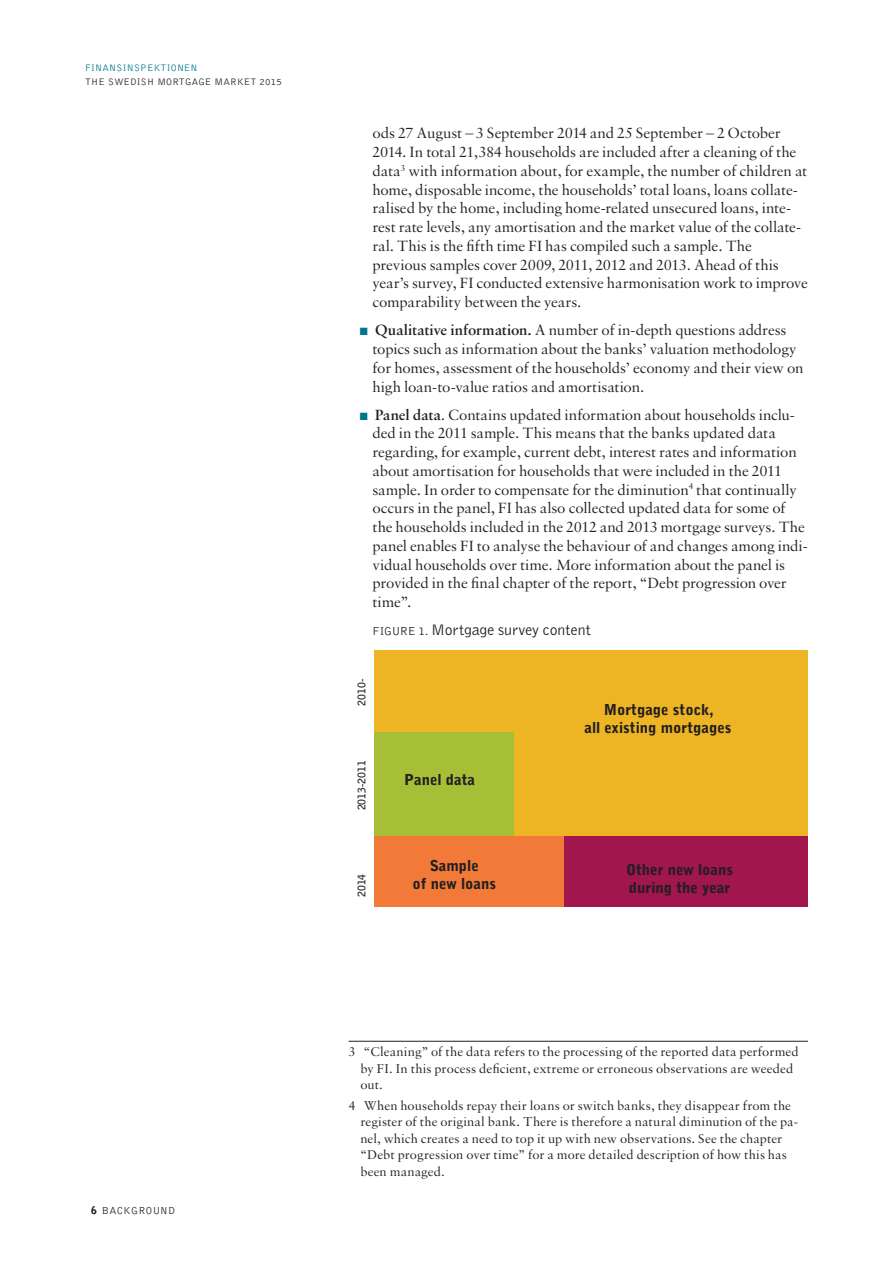
<style>
.page{position:relative;width:893px;height:1263px;background:#fff}
.page>*{position:absolute;margin:0;border:0;box-sizing:border-box;transform-origin:0 0}
.t1{font:15.75px/18.8px "Sabon MT Std";letter-spacing:-.01em;color:#231f20}
._30_Tabellrubrik{font:300 15.75px "Bell Gothic Std";letter-spacing:-.005em;color:#231f20}
.t2{font:900 15px/18px "Bell Gothic Std";color:#231f20;text-align:center}
._24_Fotnot{font:13.5px/16.5px "Sabon MT Std";letter-spacing:.005em;color:#231f20}
.t3{font:700 10.5px "Bell Gothic Std";color:#231f20}
.t4{font:300 10.5px "Bell Gothic Std";letter-spacing:.04em;color:#231f20}
.t5{font:900 10.5px "Bell Gothic Std";color:#231f20}
.t6{font:300 9.75px "Bell Gothic Std";letter-spacing:.025em;color:#231f20}
.t7{font:300 9.75px "Bell Gothic Std";letter-spacing:.025em;color:#00788b}
.s1{color:#00788b}
.s2{font-weight:600}
.s3{font-style:italic}
.s4{font-size:12px}
</style>
<div class="page">
<div style="left:374px;top:650px;width:434px;height:256px;background:#edb424"></div>
<div style="left:563px;top:836px;width:245px;height:71px;background:#a0164d"></div>
<div style="left:374px;top:836px;width:189px;height:71px;background:#f27a38"></div>
<div style="left:374px;top:732px;width:139px;height:104px;background:#a7bf36"></div>
<hr style="left:349px;top:1041px;width:459px;height:1px;background:#231f20">
<p class="t7" style="left:85px;top:63px;width:114px">FINANSINSPEKTIONEN</p>
<p class="t6" style="left:85px;top:76px;width:198px">THE SWEDISH MORTGAGE MARKET 2015</p>
<p class="t5" style="left:91px;top:1204px;width:7px">6</p>
<p class="t4" style="left:102px;top:1205px;width:75px">BACKGROUND</p>
<p class="t1" style="left:372px;top:124px;width:437px">ods 27 August – 3 September 2014 and 25 September – 2 October 2014. In total 21,384 households are included after a cleaning of the data<sup>3</sup> with information about, for example, the number of children at home, disposable income, the households’ total loans, loans collate&shy;ralised by the home, including home-related unsecured loans, inte&shy;rest rate levels, any amortisation and the market value of the collate&shy;ral. This is the fifth time FI has compiled such a sample. The previous samples cover 2009, 2011, 2012 and 2013. Ahead of this year’s survey, FI conducted extensive harmonisation work to improve comparability between the years.</p>
<p class="t1" style="left:372px;top:320px;width:433px;text-indent:-13px"><span class="s1">■</span> <span class="s2">Qualitative information.</span> A number of in-depth questions address topics such as information about the banks’ valuation methodology for homes, assessment of the households’ economy and their view on high loan-to-value ratios and amortisation.</p>
<p class="t1" style="left:372px;top:405px;width:437px;text-indent:-13px"><span class="s1">■</span> <span class="s2">Panel data</span><span class="s3">.</span> Contains updated information about households inclu&shy;ded in the 2011 sample. This means that the banks updated data regarding, for example, current debt, interest rates and information about amortisation for households that were included in the 2011 sample. In order to compensate for the diminution<sup>4</sup> that continually occurs in the panel, FI has also collected updated data for some of the households included in the 2012 and 2013 mortgage surveys. The panel enables FI to analyse the behaviour of and changes among indi&shy;vidual households over time. More information about the panel is provided in the final chapter of the report, “Debt progression over time”.</p>
<p class="_30_Tabellrubrik" style="left:372px;top:622px;width:220px"><span class="s4">FIGURE 1.</span> Mortgage survey content</p>
<p class="t3" style="left:355px;top:705px;width:28px;rotate:-90deg">2010-</p>
<p class="t3" style="left:355px;top:810px;width:52px;rotate:-90deg">2013-2011</p>
<p class="t3" style="left:355px;top:897px;width:25px;rotate:-90deg">2014</p>
<p class="t2" style="left:404px;top:770px;width:72px">Panel data</p>
<p class="t2" style="left:412px;top:857px;width:85px">Sample<br>of new loans</p>
<p class="t2" style="left:584px;top:700px;width:148px">Mortgage stock,<br>all existing mortgages</p>
<p class="t2" style="left:626px;top:861px;width:108px;text-align:left">Other new loans during the year</p>
<p class="_24_Fotnot" style="left:360px;top:1043px;width:440px;text-indent:-12px">3 “Cleaning” of the data refers to the processing of the reported data performed by FI. In this process deficient, extreme or erroneous observations are weeded out.</p>
<p class="_24_Fotnot" style="left:360px;top:1097px;width:439px;text-indent:-12px">4 When households repay their loans or switch banks, they disappear from the register of the original bank. There is therefore a natural diminution of the pa&shy;nel, which creates a need to top it up with new observations. See the chapter “Debt progression over time” for a more detailed description of how this has been managed.</p>
</div>
